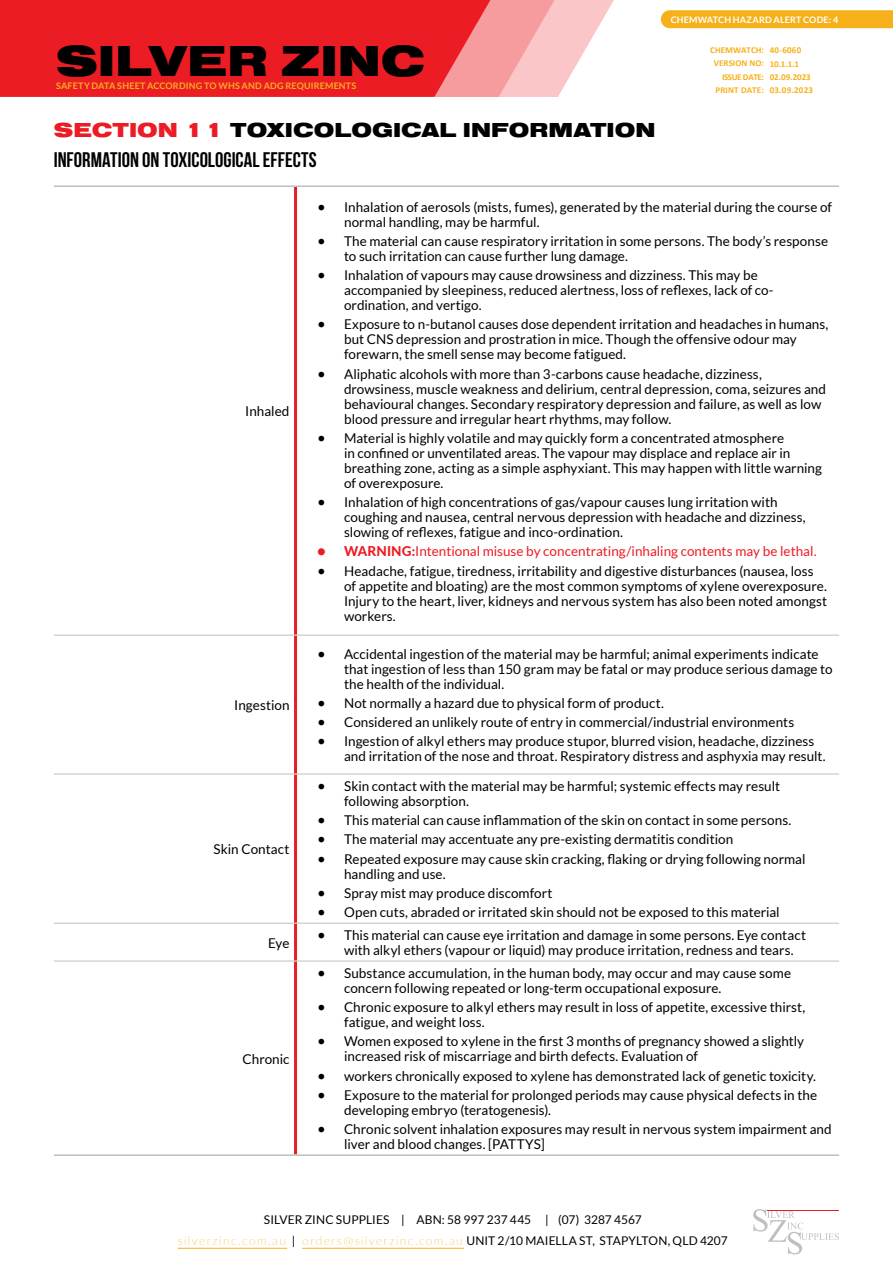
<style>
.page{position:relative;width:893px;height:1263px;background:#fff}
.page>*{position:absolute;margin:0;border:0;box-sizing:border-box;transform-origin:0 0}
.t1{font:900 45px "Nimbus San Ext";color:#000}
.t2{font:900 21px "Nimbus San Ext";color:#000}
.t3{font:700 21px "Bebas Neue";color:#000}
.t4{font:13.5px/15px "Lato";color:#000}
.t5{font:13.5px "Lato";color:#ec1c24}
.t6{font:12px/21px "Lato";letter-spacing:.005em;color:#000;text-align:center}
.t7{font:700 9px/13.4px "Calibri";color:#f6b11a;text-align:right}
.t8{font:700 9px "Lato";letter-spacing:.015em;color:#f6b11a}
.t9{font:700 9px "Lato";letter-spacing:.015em;color:#fff}
.s1{color:#ec1c24}
.s2{font-family:"Lato"}
.s3{font-style:inherit}
.s4{font-size:15px}
.s5{font-weight:800;font-size:15px}
.s6{font-weight:800}
.s7{font-weight:100;color:#f6b11a}
</style>
<div class="page">
<svg style="left:584px;top:0;width:30px;height:52px"></svg>
<svg style="left:490px;top:0;width:94px;height:97px;background:#f8b8bb"></svg>
<div style="left:0;top:0;width:490px;height:97px;background:#ec1c24"></div>
<hr style="left:178px;top:1248px;width:109px;height:1px;background:#f6b11a">
<hr style="left:302px;top:1248px;width:162px;height:1px;background:#f6b11a">
<div style="left:661px;top:10px;width:231px;height:18px;background:#f6b11a"></div>
<hr style="left:294px;top:187px;width:3px;height:448px;background:#ec1c24">
<hr style="left:294px;top:635px;width:3px;height:139px;background:#ec1c24">
<hr style="left:294px;top:774px;width:3px;height:149px;background:#ec1c24">
<hr style="left:294px;top:923px;width:3px;height:38px;background:#ec1c24">
<hr style="left:294px;top:961px;width:3px;height:193px;background:#ec1c24">
<hr style="left:54px;top:185px;width:242px;height:2px;background:#bfbfbf">
<hr style="left:296px;top:185px;width:543px;height:2px;background:#bfbfbf">
<hr style="left:54px;top:1154px;width:242px;height:2px;background:#bfbfbf">
<hr style="left:296px;top:1154px;width:543px;height:2px;background:#bfbfbf">
<hr style="left:54px;top:635px;width:242px;height:1px;background:#bfbfbf">
<hr style="left:296px;top:635px;width:543px;height:1px;background:#bfbfbf">
<hr style="left:54px;top:774px;width:242px;height:1px;background:#bfbfbf">
<hr style="left:296px;top:774px;width:543px;height:1px;background:#bfbfbf">
<hr style="left:54px;top:923px;width:242px;height:1px;background:#bfbfbf">
<hr style="left:296px;top:923px;width:543px;height:1px;background:#bfbfbf">
<hr style="left:54px;top:961px;width:242px;height:1px;background:#bfbfbf">
<hr style="left:296px;top:961px;width:543px;height:1px;background:#bfbfbf">
<svg style="left:753px;top:1209px;width:86px;height:45px"></svg>
<h1 class="t1" style="left:56px;top:35px;width:370px">SILVER ZINC</h1>
<p class="t8" style="left:56px;top:81px;width:302px">SAFETY DATA SHEET ACCORDING TO WHS AND ADG REQUIREMENTS</p>
<h2 class="t2" style="left:54px;top:118px;width:603px"><span class="s1">SECTION 11</span> TOXICOLOGICAL INFORMATION</h2>
<h2 class="t3" style="left:54px;top:149px;width:264px">INFORMATION ON TOXICOLOGICAL EFFECTS</h2>
<p class="t9" style="left:671px;top:14px;width:169px">CHEMWATCH HAZARD ALERT CODE: 4</p>
<p class="t7" style="left:710px;top:43px;width:55px">CHEMWATCH<span class="s2">:<br></span>VERSION NO:<br>ISSUE DATE:<br>PRINT DATE:</p>
<p class="t7" style="left:770px;top:44px;width:43px;text-align:left">40-6060<br>10.1.1.1<br>02.09.202<span class="s3">3</span></p>
<p class="t7" style="left:770px;top:83px;width:45px">03.09.202<span class="s3">3</span></p>
<p class="t4" style="left:245px;top:404px;width:46px">Inhaled</p>
<p class="t4" style="left:234px;top:697px;width:57px">Ingestion</p>
<p class="t4" style="left:214px;top:841px;width:77px">Skin Contact</p>
<p class="t4" style="left:344px;top:199px;width:489px;text-indent:-27px"><span class="s4">•</span> Inhalation of aerosols (mists, fumes), generated by the material during the course of normal handling, may be harmful.</p>
<p class="t4" style="left:344px;top:233px;width:485px;text-indent:-27px"><span class="s4">•</span> The material can cause respiratory irritation in some persons. The body’s response to such irritation can cause further lung damage.</p>
<p class="t4" style="left:344px;top:268px;width:431px;text-indent:-27px"><span class="s4">•</span> Inhalation of vapours may cause drowsiness and dizziness. This may be accompanied by sleepiness, reduced alertness, loss of reflexes, lack of co&shy;ordination, and vertigo.</p>
<p class="t4" style="left:344px;top:317px;width:486px;text-indent:-27px"><span class="s4">•</span> Exposure to n-butanol causes dose dependent irritation and headaches in humans, but CNS depression and prostration in mice. Though the offensive odour may forewarn, the smell sense may become fatigued.</p>
<p class="t4" style="left:344px;top:366px;width:484px;text-indent:-27px"><span class="s4">•</span> Aliphatic alcohols with more than 3-carbons cause headache, dizziness, drowsiness, muscle weakness and delirium, central depression, coma, seizures and behavioural changes. Secondary respiratory depression and failure, as well as low blood pressure and irregular heart rhythms, may follow.</p>
<p class="t4" style="left:344px;top:430px;width:479px;text-indent:-27px"><span class="s4">•</span> Material is highly volatile and may quickly form a concentrated atmosphere<br>in confined or unventilated areas. The vapour may displace and replace air in breathing zone, acting as a simple asphyxiant. This may happen with little warning of overexposure.</p>
<p class="t4" style="left:344px;top:495px;width:463px;text-indent:-27px"><span class="s4">•</span> Inhalation of high concentrations of gas/vapour causes lung irritation with coughing and nausea, central nervous depression with headache and dizziness, slowing of reflexes, fatigue and inco-ordination.</p>
<p class="t5" style="left:317px;top:544px;width:501px"><span class="s5">•</span> <span class="s6">WARNING:</span>Intentional misuse by concentrating/inhaling contents may be lethal.</p>
<p class="t4" style="left:344px;top:563px;width:485px;text-indent:-27px"><span class="s4">•</span> Headache, fatigue, tiredness, irritability and digestive disturbances (nausea, loss of appetite and bloating) are the most common symptoms of xylene overexposure.<br>Injury to the heart, liver, kidneys and nervous system has also been noted amongst workers.</p>
<p class="t4" style="left:344px;top:646px;width:490px;text-indent:-27px"><span class="s4">•</span> Accidental ingestion of the material may be harmful; animal experiments indicate that ingestion of less than 150 gram may be fatal or may produce serious damage to the health of the individual.</p>
<p class="t4" style="left:317px;top:695px;width:348px"><span class="s4">•</span> Not normally a hazard due to physical form of product.</p>
<p class="t4" style="left:317px;top:715px;width:479px"><span class="s4">•</span> Considered an unlikely route of entry in commercial/industrial environments</p>
<p class="t4" style="left:344px;top:734px;width:483px;text-indent:-27px"><span class="s4">•</span> Ingestion of alkyl ethers may produce stupor, blurred vision, headache, dizziness and irritation of the nose and throat. Respiratory distress and asphyxia may result.</p>
<p class="t4" style="left:344px;top:778px;width:438px;text-indent:-27px"><span class="s4">•</span> Skin contact with the material may be harmful; systemic effects may result following absorption.</p>
<p class="t4" style="left:317px;top:813px;width:476px"><span class="s4">•</span> This material can cause inflammation of the skin on contact in some persons.</p>
<p class="t4" style="left:317px;top:832px;width:418px"><span class="s4">•</span> The material may accentuate any pre-existing dermatitis condition</p>
<p class="t4" style="left:344px;top:851px;width:463px;text-indent:-27px"><span class="s4">•</span> Repeated exposure may cause skin cracking, flaking or drying following normal handling and use.</p>
<p class="t4" style="left:317px;top:885px;width:237px"><span class="s4">•</span> Spray mist may produce discomfort</p>
<p class="t4" style="left:317px;top:905px;width:464px"><span class="s4">•</span> Open cuts, abraded or irritated skin should not be exposed to this material</p>
<p class="t4" style="left:268px;top:935px;width:23px">Eye</p>
<p class="t4" style="left:344px;top:927px;width:463px;text-indent:-27px"><span class="s4">•</span> This material can cause eye irritation and damage in some persons. Eye contact with alkyl ethers (vapour or liquid) may produce irritation, redness and tears.</p>
<p class="t4" style="left:243px;top:1051px;width:48px">Chronic</p>
<p class="t4" style="left:344px;top:965px;width:449px;text-indent:-27px"><span class="s4">•</span> Substance accumulation, in the human body, may occur and may cause some concern following repeated or long-term occupational exposure.</p>
<p class="t4" style="left:344px;top:1000px;width:463px;text-indent:-27px"><span class="s4">•</span> Chronic exposure to alkyl ethers may result in loss of appetite, excessive thirst, fatigue, and weight loss.</p>
<p class="t4" style="left:344px;top:1034px;width:462px;text-indent:-27px"><span class="s4">•</span> Women exposed to xylene in the first 3 months of pregnancy showed a slightly increased risk of miscarriage and birth defects. Evaluation of</p>
<p class="t4" style="left:317px;top:1068px;width:500px"><span class="s4">•</span> workers chronically exposed to xylene has demonstrated lack of genetic toxicity.</p>
<p class="t4" style="left:344px;top:1087px;width:475px;text-indent:-27px"><span class="s4">•</span> Exposure to the material for prolonged periods may cause physical defects in the developing embryo (teratogenesis).</p>
<p class="t4" style="left:344px;top:1122px;width:489px;text-indent:-27px"><span class="s4">•</span> Chronic solvent inhalation exposures may result in nervous system impairment and liver and blood changes. [PATTYS]</p>
<p class="t6" style="left:178px;top:1209px;width:551px">SILVER ZINC SUPPLIES | ABN: 58 997 237 445 | (07) 3287 4567<br><span class="s7">silverzinc.com.au</span> | <span class="s7">orders@silverzinc.com.au</span> UNIT 2/10 MAIELLA ST, STAPYLTON, QLD 4207</p>
</div>
